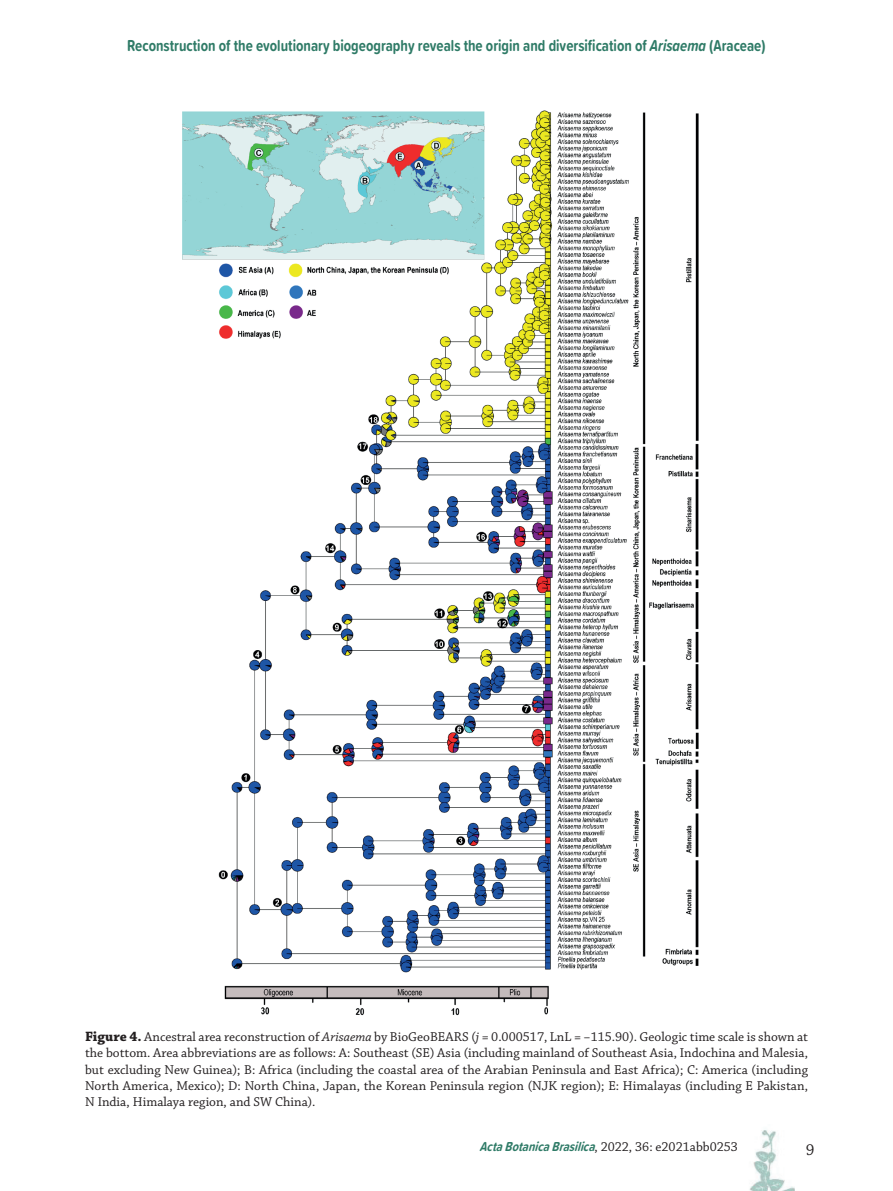
<style>
.page{position:relative;width:893px;height:1191px;background:#fff}
.page>*{position:absolute;margin:0;border:0;box-sizing:border-box;transform-origin:0 0}
.t1{font:700 16.5px "Proxima Soft Cond";color:#2f7b67;scale:.91 1}
.t2{font:16.5px "Chaparral Pro";color:#231f20}
.t3{font:13.5px/16.2px "Chaparral Pro";color:#231f20;text-align:justify}
.t4{font:italic 700 13.5px "Proxima Soft Cond";color:#2f7b67;scale:.95 1}
.s1{font-style:italic}
.s2{font-weight:700;font-size:14.25px}
.s3{font-family:"Chaparral Pro";font-weight:400;font-style:normal;color:#231f20}
</style>
<div class="page">
<img style="left:749px;top:1130px;width:45px;height:61px">
<img style="left:182px;top:110px;width:517px;height:906px">
<p class="t1" style="left:127px;top:33px;width:703px">Reconstruction of the evolutionary biogeography reveals the origin and diversification of <span class="s1">Arisaema</span> (Araceae)</p>
<p class="t3" style="left:85px;top:1029px;width:724px"><span class="s2">Figure 4.</span> Ancestral area reconstruction of <span class="s1">Arisaema</span> by BioGeoBEARS (<span class="s1">j</span> = 0.000517, LnL = −115.90). Geologic time scale is shown at the bottom. Area abbreviations are as follows: A: Southeast (SE) Asia (including mainland of Southeast Asia, Indochina and Malesia, but excluding New Guinea); B: Africa (including the coastal area of the Arabian Peninsula and East Africa); C: America (including North America, Mexico); D: North China, Japan, the Korean Peninsula region (NJK region); E: Himalayas (including E Pakistan, N India, Himalaya region, and SW China).</p>
<p class="t4" style="left:480px;top:1136px;width:274px">ActaBotanicaBrasilica<span class="s3">, 2 0 2 2 , 3 6 : e 2 0 2 1 a b b 0 2 5 3</span></p>
<p class="t2" style="left:806px;top:1141px;width:10px">9</p>
</div>
